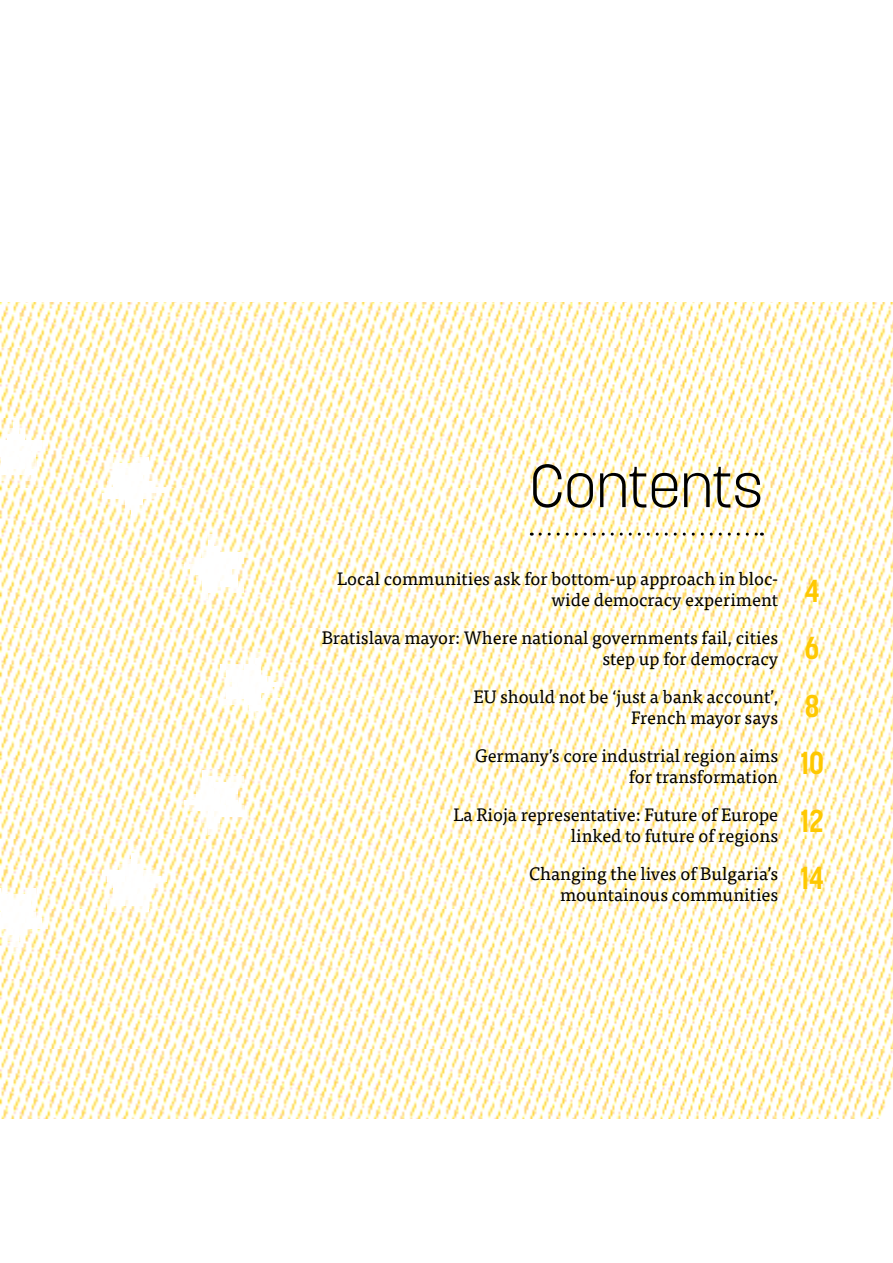
<style>
.page{position:relative;width:893px;height:1263px;background:#fff}
.page>*{position:absolute;margin:0;border:0;box-sizing:border-box;transform-origin:0 0}
.t1{font:300 60px "Korolev";color:#000}
.t2{font:700 31.5px/57.4px "Korolev Condensed";color:#fec800}
.t3{font:18px/21px "Tisa Pro";color:#000;text-align:right}
</style>
<div class="page">
<img style="left:0;top:303px;width:893px;height:815px">
<img style="left:0;top:416px;width:284px;height:537px">
<svg style="left:540px;top:533px;width:222px;height:3px"></svg>
<h1 class="t1" style="left:530px;top:448px;width:235px">Contents</h1>
<p class="t3" style="left:337px;top:567px;width:442px">Local communities ask for bottom-up approach in bloc&shy;wide democracy experiment</p>
<p class="t3" style="left:322px;top:626px;width:458px">Bratislava mayor: Where national governments fail, cities step up for democracy</p>
<p class="t3" style="left:474px;top:685px;width:306px">EU should not be ‘just a bank account’,<br>French mayor says</p>
<p class="t3" style="left:475px;top:744px;width:305px">Germany’s core industrial region aims for transformation</p>
<p class="t3" style="left:454px;top:803px;width:326px">La Rioja representative: Future of Europe linked to future of regions</p>
<p class="t3" style="left:529px;top:862px;width:251px">Changing the lives of Bulgaria’s mountainous communities</p>
<h2 class="t2" style="left:800px;top:562px;width:25px">4<br>6<br>8<br>10<br>12<br>14</h2>
</div>
